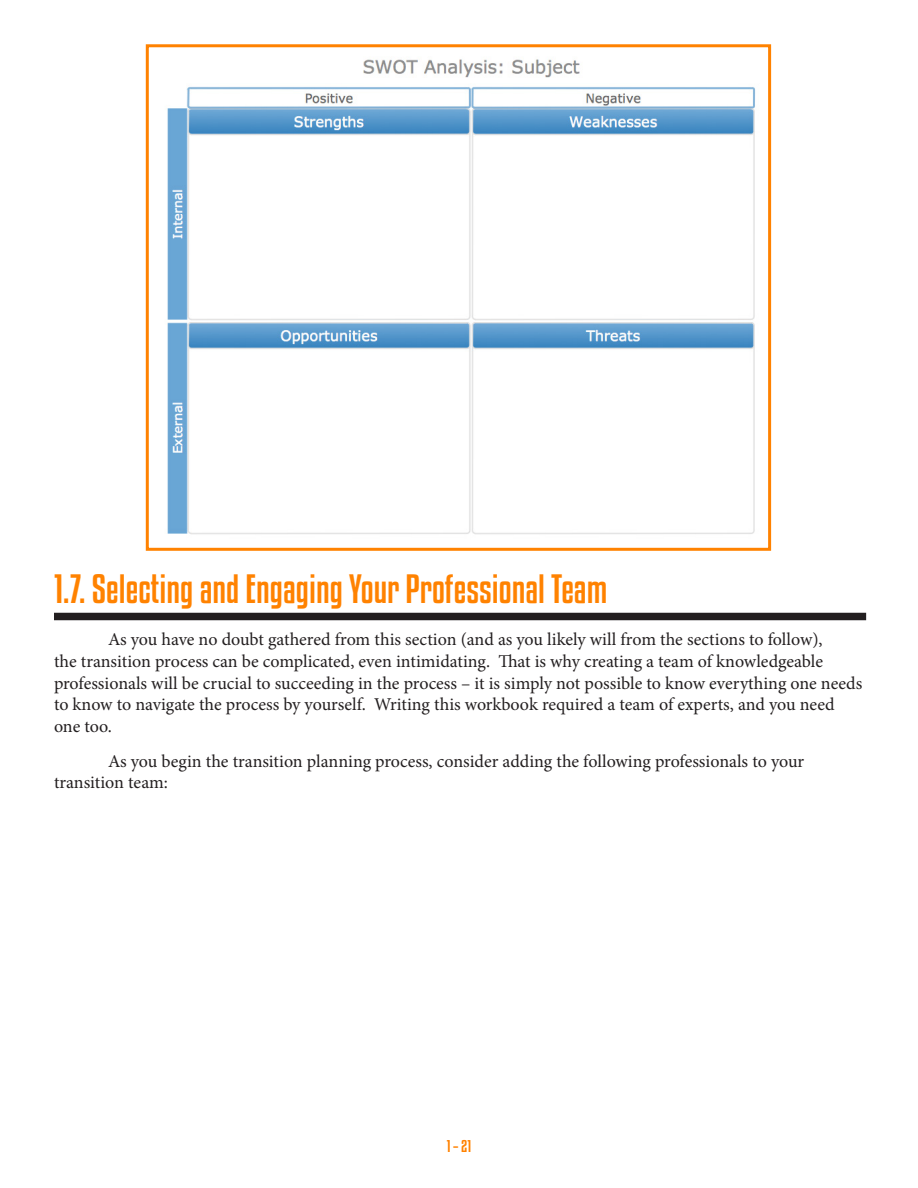
<style>
.page{position:relative;width:918px;height:1188px;background:#fff}
.page>*{position:absolute;margin:0;border:0;box-sizing:border-box;transform-origin:0 0}
.Heading_1{font:36px "Kenyan Coffee Rg";color:#ff8200}
.t1{font:18px/21.6px "Minion Pro";color:#231f20}
.page_number{font:15px "Kenyan Coffee Rg";color:#ff8200}
</style>
<div class="page">
<img style="left:167px;top:59px;width:589px;height:475px">
<div style="left:54px;top:613px;width:812px;height:7px;background:#231f20"></div>
<div style="left:146px;top:44px;width:625px;height:507px;border:3px solid #ff8200"></div>
<p class="Heading_1" style="left:54px;top:568px;width:555px">1.7. Selecting and Engaging Your Professional Team</p>
<p class="t1" style="left:54px;top:629px;width:810px;text-indent:54px">As you have no doubt gathered from this section (and as you likely will from the sections to follow),<br>the transition process can be complicated, even intimidating. That is why creating a team of knowledgeable professionals will be crucial to succeeding in the process – it is simply not possible to know everything one needs to know to navigate the process by yourself. Writing this workbook required a team of experts, and you need one too.</p>
<p class="t1" style="left:54px;top:750px;width:752px;text-indent:54px">As you begin the transition planning process, consider adding the following professionals to your transition team:</p>
<p class="page_number" style="left:447px;top:1137px;width:26px">1 – 21</p>
</div>
